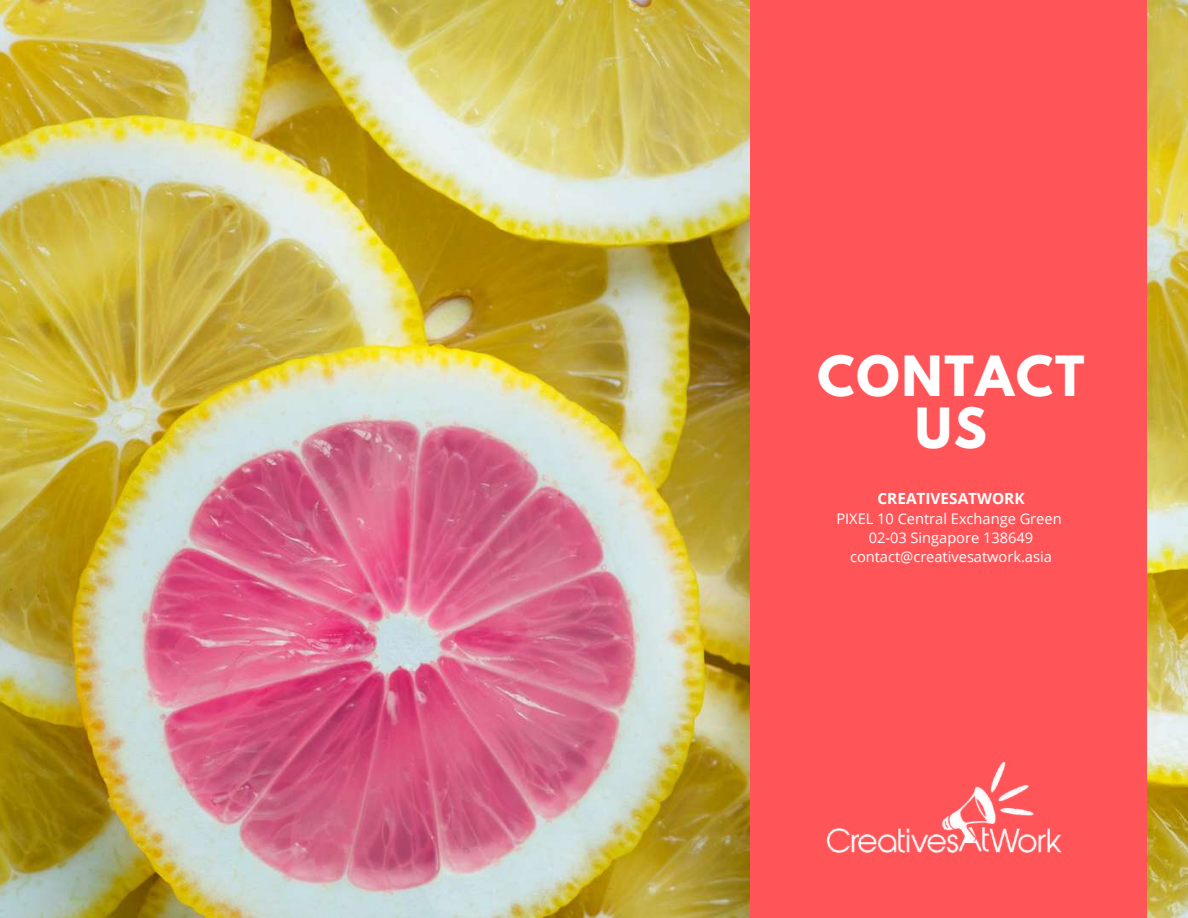
<style>
.page{position:relative;width:1188px;height:918px;background:#fff}
.page>*{position:absolute;margin:0;border:0;box-sizing:border-box;transform-origin:0 0}
.t1{font:700 49.2px/51.8px "League Spartan";letter-spacing:.04em;color:#fff;text-align:center}
.t2{font:700 15.3px "Open Sans";color:#fff}
.t3{font:14.7px/19.2px "Open Sans";color:#fff;text-align:center}
</style>
<div class="page">
<img style="left:0;top:0;width:1188px;height:918px">
<div style="left:750px;top:0;width:396px;height:918px;background:#ff5558"></div>
<img style="left:826px;top:762px;width:236px;height:92px">
<h1 class="t1" style="left:818px;top:357px;width:268px">CONTACT<br>US</h1>
<p class="t2" style="left:878px;top:488px;width:149px">CREATIVESATWORK</p>
<p class="t3" style="left:836px;top:508px;width:227px">PIXEL 10 Central Exchange Green<br>02-03 Singapore 138649 contact@creativesatwork.asia</p>
</div>
